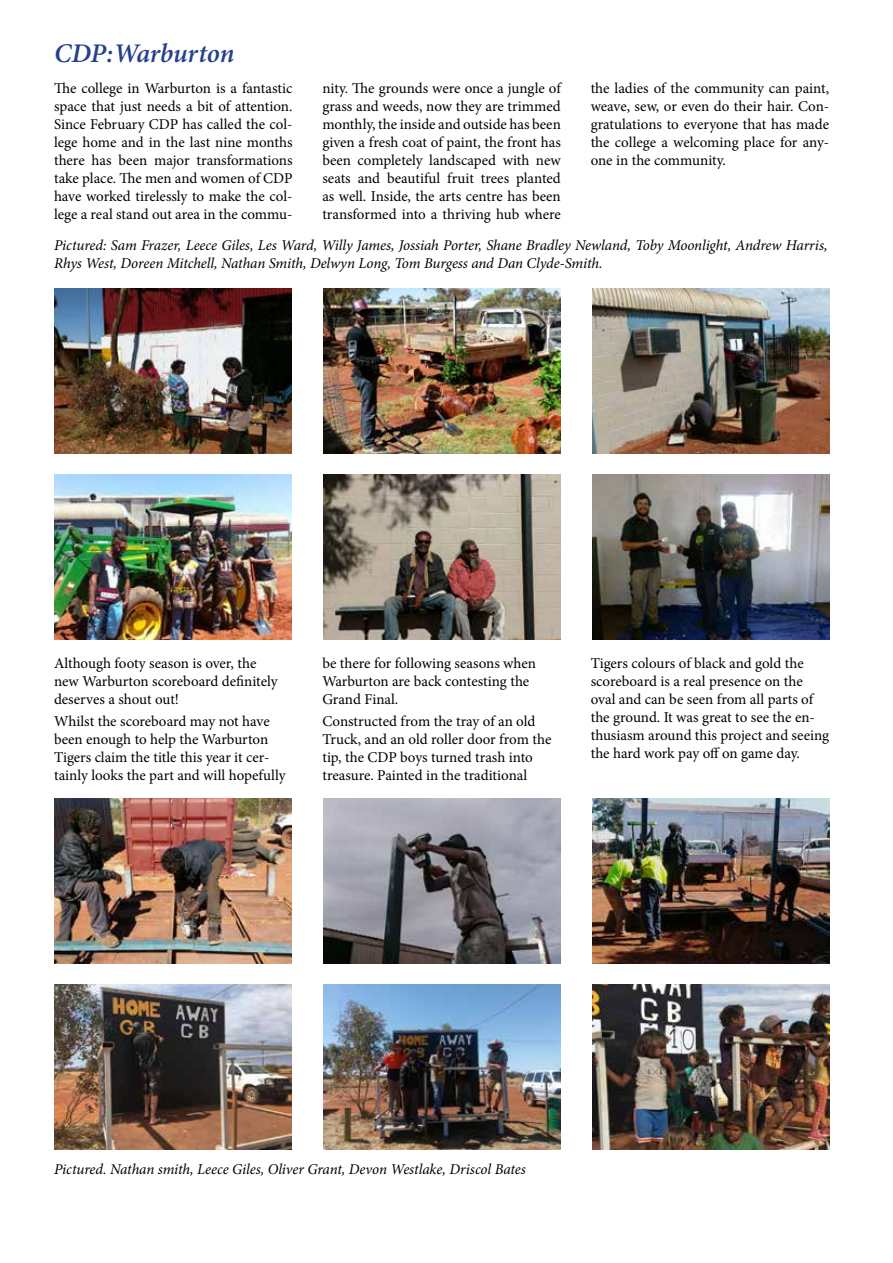
<style>
.page{position:relative;width:893px;height:1263px;background:#fff}
.page>*{position:absolute;margin:0;border:0;box-sizing:border-box;transform-origin:0 0}
.t1{font:italic 600 27px "Minion Pro";letter-spacing:-.01em;color:#25408f}
.t2{font:15px/18px "Minion Pro";letter-spacing:-.005em;color:#000}
.t3{font:italic 15px/18px "Minion Pro";letter-spacing:-.01em;color:#000}
</style>
<div class="page">
<img style="left:323px;top:288px;width:237px;height:165px">
<img style="left:323px;top:798px;width:237px;height:165px">
<img style="left:54px;top:288px;width:237px;height:165px">
<img style="left:54px;top:798px;width:237px;height:165px">
<img style="left:323px;top:475px;width:237px;height:165px">
<img style="left:323px;top:984px;width:237px;height:165px">
<img style="left:592px;top:288px;width:237px;height:165px">
<img style="left:592px;top:798px;width:237px;height:165px">
<img style="left:54px;top:475px;width:237px;height:164px">
<img style="left:54px;top:984px;width:237px;height:165px">
<img style="left:592px;top:475px;width:237px;height:165px">
<img style="left:592px;top:984px;width:237px;height:165px">
<h1 class="t1" style="left:54px;top:35px;width:182px">CDP:Warburton</h1>
<p class="t2" style="left:54px;top:79px;width:240px;text-align:justify">The college in Warburton is a fantastic space that just needs a bit of attention.<br>Since February CDP has called the col&shy;lege home and in the last nine months there has been major transformations take place. The men and women of CDP have worked tirelessly to make the col&shy;lege a real stand out area in the commu-</p>
<p class="t2" style="left:322px;top:79px;width:240px;text-align:justify">nity. The grounds were once a jungle of grass and weeds, now they are trimmed monthly, the inside and outside has been given a fresh coat of paint, the front has been completely landscaped with new seats and beautiful fruit trees planted as well. Inside, the arts centre has been transformed into a thriving hub where</p>
<p class="t2" style="left:591px;top:79px;width:240px;text-align:justify">the ladies of the community can paint, weave, sew, or even do their hair. Con&shy;gratulations to everyone that has made the college a welcoming place for any&shy;one in the community.</p>
<p class="t3" style="left:54px;top:236px;width:775px">Pictured: Sam Frazer, Leece Giles, Les Ward, Willy James, Jossiah Porter, Shane Bradley Newland, Toby Moonlight, Andrew Harris,<br>Rhys West, Doreen Mitchell, Nathan Smith, Delwyn Long, Tom Burgess and Dan Clyde-Smith.</p>
<p class="t2" style="left:54px;top:654px;width:225px">Although footy season is over, the new Warburton scoreboard definitely deserves a shout out!</p>
<p class="t2" style="left:54px;top:713px;width:233px">Whilst the scoreboard may not have been enough to help the Warburton Tigers claim the title this year it cer&shy;tainly looks the part and will hopefully</p>
<p class="t2" style="left:322px;top:654px;width:215px">be there for following seasons when<br>Warburton are back contesting the<br>Grand Final.</p>
<p class="t2" style="left:322px;top:713px;width:231px">Constructed from the tray of an old Truck, and an old roller door from the tip, the CDP boys turned trash into treasure. Painted in the traditional</p>
<p class="t2" style="left:591px;top:654px;width:240px">Tigers colours of black and gold the scoreboard is a real presence on the oval and can be seen from all parts of the ground. It was great to see the en&shy;thusiasm around this project and seeing the hard work pay off on game day.</p>
<p class="t3" style="left:54px;top:1160px;width:473px">Pictured. Nathan smith, Leece Giles, Oliver Grant, Devon Westlake, Driscol Bates</p>
</div>
